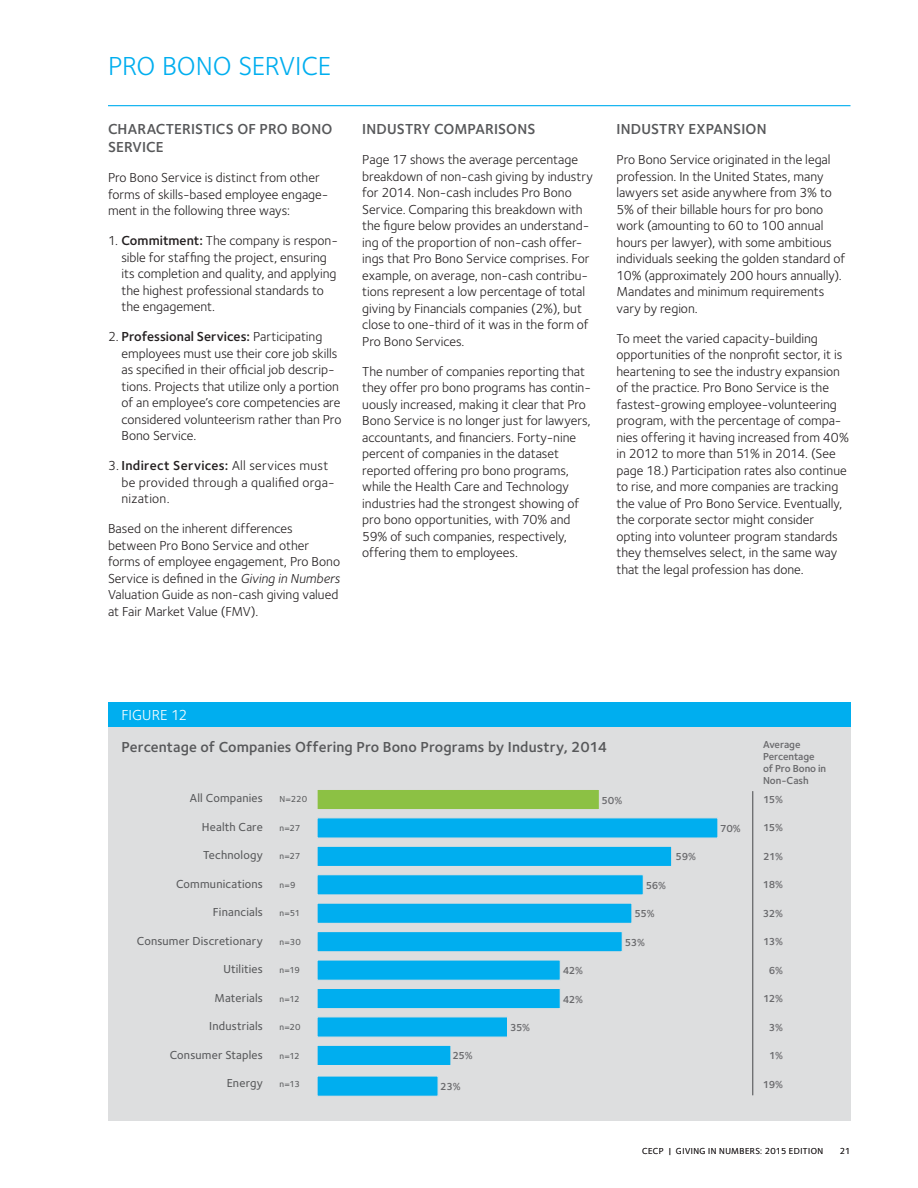
<style>
.page{position:relative;width:918px;height:1188px;background:#fff}
.page>*{position:absolute;margin:0;border:0;box-sizing:border-box;transform-origin:0 0}
.Page_Head_Green_2013{font:27px "Foundry Sterling";letter-spacing:-.005em;color:#00aeef}
.Text_CAP_Head_2013{font:600 15px/18px "Foundry Sterling";letter-spacing:.01em;color:#57585a}
.Chart_Head_2013{font:600 15px "Foundry Sterling";letter-spacing:.01em;color:#57585a}
.Figure___2013{font:15px "Foundry Sterling";letter-spacing:.01em;color:#fff}
.t1{font:13.5px/16.5px "Foundry Sterling";color:#231f20}
.Chart_Axis_2013{font:500 12px "Foundry Sterling";letter-spacing:.015em;color:#57585a}
.White_Bar_Numbers_20{font:600 10.5px "Foundry Sterling";letter-spacing:-.025em;color:#69696c}
.White_Bar_Numbers_20-2{font:600 10.5px/12px "Foundry Sterling";letter-spacing:-.005em;color:#69696c}
.Chart_Axis_2013-2{font:500 9px "Foundry Sterling";letter-spacing:-.015em;color:#57585a}
.t2{font:9px "Foundry Sterling";letter-spacing:.055em;color:#231f20}
.s1{font-weight:600}
.s2{font-style:italic}
</style>
<div class="page">
<hr style="left:108px;top:105px;width:742px;height:1px;background:#00aeef">
<div style="left:108px;top:703px;width:742px;height:418px;background:#dddedf"></div>
<div style="left:108px;top:702px;width:742px;height:24px;background:#00aeef"></div>
<div style="left:316px;top:789px;width:284px;height:21px;background:#8cc144;border:1px solid #dddedf"></div>
<div style="left:316px;top:817px;width:402px;height:22px;background:#00aeef;border:1px solid #dddedf"></div>
<div style="left:316px;top:846px;width:356px;height:21px;background:#00aeef;border:1px solid #dddedf"></div>
<div style="left:316px;top:874px;width:328px;height:22px;background:#00aeef;border:1px solid #dddedf"></div>
<div style="left:316px;top:903px;width:317px;height:21px;background:#00aeef;border:1px solid #dddedf"></div>
<div style="left:316px;top:931px;width:307px;height:21px;background:#00aeef;border:1px solid #dddedf"></div>
<div style="left:316px;top:959px;width:245px;height:22px;background:#00aeef;border:1px solid #dddedf"></div>
<div style="left:316px;top:988px;width:245px;height:21px;background:#00aeef;border:1px solid #dddedf"></div>
<div style="left:316px;top:1016px;width:192px;height:22px;background:#00aeef;border:1px solid #dddedf"></div>
<div style="left:316px;top:1045px;width:136px;height:21px;background:#00aeef;border:1px solid #dddedf"></div>
<div style="left:316px;top:1075px;width:123px;height:22px;background:#00aeef;border:1px solid #dddedf"></div>
<hr style="left:752px;top:791px;width:1px;height:304px;background:#57585a">
<p class="Page_Head_Green_2013" style="left:108px;top:50px;width:225px">PRO BONO SERVICE</p>
<p class="Text_CAP_Head_2013" style="left:108px;top:120px;width:226px">CHARACTERISTICS OF PRO BONO<br>SERVICE</p>
<p class="t1" style="left:108px;top:169px;width:222px">Pro Bono Service is distinct from other forms of skills-based employee engage&shy;ment in the following three ways:</p>
<p class="t1" style="left:122px;top:232px;width:218px;text-indent:-14px">1. <span class="s1">Commitment:</span> The company is respon&shy;sible for staffing the project, ensuring its completion and quality, and applying the highest professional standards to the engagement.</p>
<p class="t1" style="left:122px;top:328px;width:221px;text-indent:-14px">2. <span class="s1">Professional Services:</span> Participating employees must use their core job skills as specified in their official job descrip&shy;tions. Projects that utilize only a portion of an employee’s core competencies are considered volunteerism rather than Pro Bono Service.</p>
<p class="t1" style="left:122px;top:457px;width:215px;text-indent:-14px">3. <span class="s1">Indirect Services:</span> All services must be provided through a qualified orga&shy;nization.</p>
<p class="t1" style="left:108px;top:520px;width:234px">Based on the inherent differences between Pro Bono Service and other forms of employee engagement, Pro Bono Service is defined in the <span class="s2">Giving in Numbers </span>Valuation Guide as non-cash giving valued at Fair Market Value (FMV).</p>
<p class="Text_CAP_Head_2013" style="left:362px;top:120px;width:175px">INDUSTRY COMPARISONS</p>
<p class="t1" style="left:362px;top:151px;width:232px">Page 17 shows the average percentage breakdown of non-cash giving by industry for 2014. Non-cash includes Pro Bono Service. Comparing this breakdown with the figure below provides an understand&shy;ing of the proportion of non-cash offer&shy;ings that Pro Bono Service comprises. For example, on average, non-cash contribu&shy;tions represent a low percentage of total giving by Financials companies (2%), but close to one-third of it was in the form of Pro Bono Services.</p>
<p class="t1" style="left:362px;top:363px;width:230px">The number of companies reporting that they offer pro bono programs has contin&shy;uously increased, making it clear that Pro Bono Service is no longer just for lawyers, accountants, and financiers. Forty-nine percent of companies in the dataset reported offering pro bono programs, while the Health Care and Technology industries had the strongest showing of pro bono opportunities, with 70% and 59% of such companies, respectively, offering them to employees.</p>
<p class="Text_CAP_Head_2013" style="left:616px;top:120px;width:152px">INDUSTRY EXPANSION</p>
<p class="t1" style="left:616px;top:151px;width:230px">Pro Bono Service originated in the legal profession. In the United States, many lawyers set aside anywhere from 3% to 5% of their billable hours for pro bono work (amounting to 60 to 100 annual hours per lawyer), with some ambitious individuals seeking the golden standard of 10% (approximately 200 hours annually).<br>Mandates and minimum requirements vary by region.</p>
<p class="t1" style="left:616px;top:330px;width:234px">To meet the varied capacity-building opportunities of the nonprofit sector, it is heartening to see the industry expansion of the practice. Pro Bono Service is the fastest-growing employee-volunteering program, with the percentage of compa&shy;nies offering it having increased from 40% in 2012 to more than 51% in 2014. (See page 18.) Participation rates also continue to rise, and more companies are tracking the value of Pro Bono Service. Eventually, the corporate sector might consider opting into volunteer program standards they themselves select, in the same way that the legal profession has done.</p>
<p class="Figure___2013" style="left:122px;top:706px;width:68px">FIGURE 12</p>
<p class="Chart_Head_2013" style="left:122px;top:738px;width:487px">Percentage of Companies Offering Pro Bono Programs by Industry, 2014</p>
<p class="Chart_Axis_2013" style="left:190px;top:791px;width:74px">All Companies</p>
<p class="Chart_Axis_2013-2" style="left:279px;top:794px;width:29px">N=220</p>
<p class="Chart_Axis_2013" style="left:202px;top:820px;width:62px">Health Care</p>
<p class="Chart_Axis_2013-2" style="left:279px;top:822px;width:23px">n=27</p>
<p class="Chart_Axis_2013" style="left:203px;top:848px;width:61px">Technology</p>
<p class="Chart_Axis_2013-2" style="left:279px;top:851px;width:23px">n=27</p>
<p class="Chart_Axis_2013" style="left:176px;top:877px;width:88px">Communications</p>
<p class="Chart_Axis_2013-2" style="left:279px;top:879px;width:18px">n=9</p>
<p class="Chart_Axis_2013" style="left:213px;top:905px;width:51px">Financials</p>
<p class="Chart_Axis_2013-2" style="left:279px;top:908px;width:23px">n=51</p>
<p class="Chart_Axis_2013" style="left:137px;top:934px;width:128px">Consumer Discretionary</p>
<p class="Chart_Axis_2013-2" style="left:279px;top:936px;width:23px">n=30</p>
<p class="Chart_Axis_2013" style="left:223px;top:962px;width:41px">Utilities</p>
<p class="Chart_Axis_2013-2" style="left:279px;top:965px;width:22px">n=19</p>
<p class="Chart_Axis_2013" style="left:214px;top:991px;width:50px">Materials</p>
<p class="Chart_Axis_2013-2" style="left:279px;top:993px;width:22px">n=12</p>
<p class="Chart_Axis_2013" style="left:209px;top:1019px;width:55px">Industrials</p>
<p class="Chart_Axis_2013-2" style="left:279px;top:1022px;width:23px">n=20</p>
<p class="Chart_Axis_2013" style="left:170px;top:1048px;width:95px">Consumer Staples</p>
<p class="Chart_Axis_2013-2" style="left:279px;top:1050px;width:22px">n=12</p>
<p class="Chart_Axis_2013" style="left:227px;top:1076px;width:38px">Energy</p>
<p class="Chart_Axis_2013-2" style="left:279px;top:1079px;width:22px">n=13</p>
<p class="White_Bar_Numbers_20" style="left:452px;top:1050px;width:22px">25%</p>
<p class="White_Bar_Numbers_20" style="left:440px;top:1080px;width:22px">23%</p>
<p class="White_Bar_Numbers_20" style="left:510px;top:1021px;width:22px">35%</p>
<p class="White_Bar_Numbers_20" style="left:563px;top:964px;width:22px">42%</p>
<p class="White_Bar_Numbers_20" style="left:563px;top:993px;width:22px">42%</p>
<p class="White_Bar_Numbers_20" style="left:602px;top:795px;width:22px">50%</p>
<p class="White_Bar_Numbers_20" style="left:646px;top:879px;width:22px">56%</p>
<p class="White_Bar_Numbers_20" style="left:634px;top:908px;width:22px">55%</p>
<p class="White_Bar_Numbers_20" style="left:625px;top:936px;width:22px">53%</p>
<p class="White_Bar_Numbers_20" style="left:676px;top:851px;width:22px">59%</p>
<p class="White_Bar_Numbers_20" style="left:720px;top:822px;width:22px">70%</p>
<p class="White_Bar_Numbers_20-2" style="left:763px;top:739px;width:65px">Average<br>Percentage of Pro Bono in<br>Non-Cash</p>
<p class="White_Bar_Numbers_20" style="left:763px;top:793px;width:21px">15%</p>
<p class="White_Bar_Numbers_20" style="left:763px;top:822px;width:21px">15%</p>
<p class="White_Bar_Numbers_20" style="left:763px;top:850px;width:21px">21%</p>
<p class="White_Bar_Numbers_20" style="left:763px;top:879px;width:22px">18%</p>
<p class="White_Bar_Numbers_20" style="left:763px;top:907px;width:22px">32%</p>
<p class="White_Bar_Numbers_20" style="left:763px;top:936px;width:21px">13%</p>
<p class="White_Bar_Numbers_20" style="left:769px;top:964px;width:16px">6%</p>
<p class="White_Bar_Numbers_20" style="left:763px;top:993px;width:21px">12%</p>
<p class="White_Bar_Numbers_20" style="left:769px;top:1021px;width:16px">3%</p>
<p class="White_Bar_Numbers_20" style="left:769px;top:1050px;width:15px">1%</p>
<p class="White_Bar_Numbers_20" style="left:763px;top:1078px;width:22px">19%</p>
<p class="t2" style="left:642px;top:1146px;width:183px">CECP | GIVING IN NUMBERS: 2015 EDITION</p>
<p class="t2" style="left:840px;top:1146px;width:12px">21</p>
</div>
